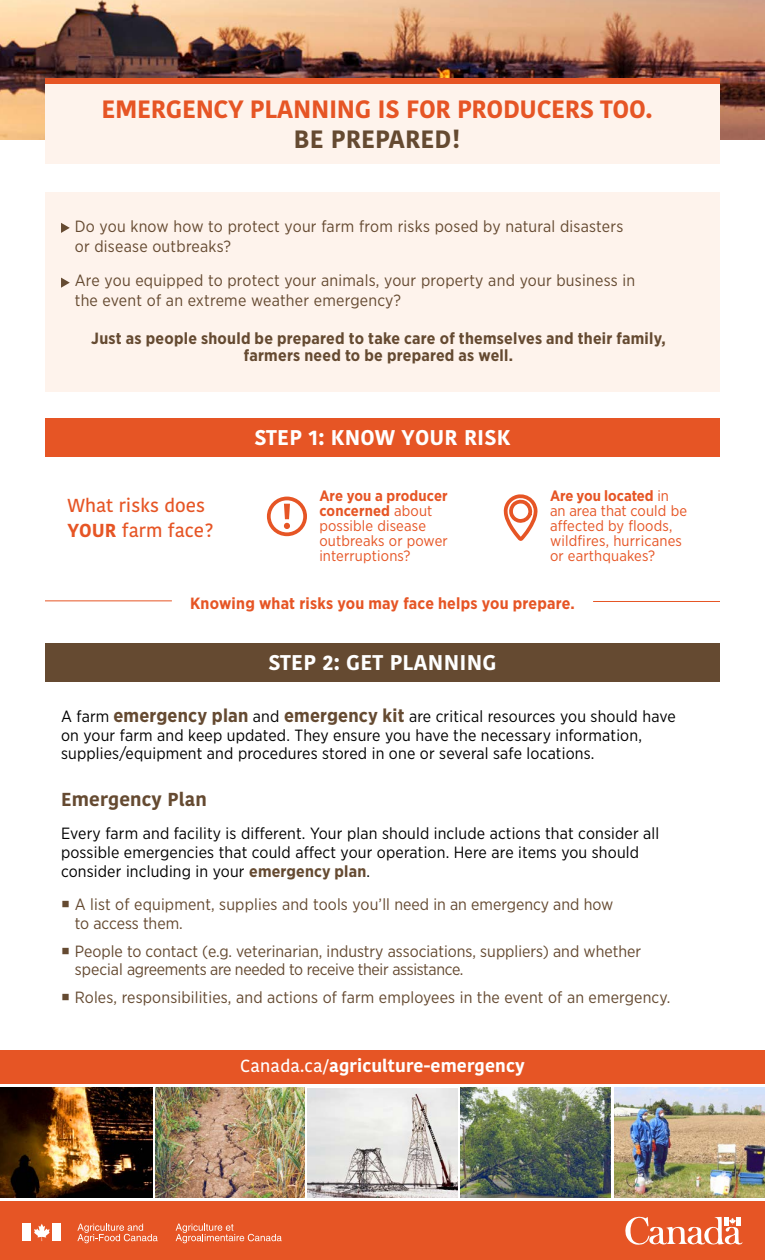
<style>
.page{position:relative;width:765px;height:1260px;background:#fff}
.page>*{position:absolute;margin:0;border:0;box-sizing:border-box;transform-origin:0 0}
.t1{font:700 25px "Kohinoor Bangla";letter-spacing:-.015em;color:#e65525}
.t2{font:700 25px "Kohinoor Bangla";color:#654a31}
.t3{font:700 21.25px "Kohinoor Bangla";letter-spacing:.01em;color:#fff}
.t4{font:500 18.75px/25px "Kohinoor Bangla";color:#e65525}
.t5{font:700 18.75px "Kohinoor Bangla";letter-spacing:.01em;color:#654a31}
.t6{font:700 17.5px "Kohinoor Bangla";letter-spacing:.01em;color:#fff}
.t7{font:16.25px/20px "Gotham Narrow";letter-spacing:.01em;color:#654a31}
.t8{font:16.25px/18.8px "Gotham Narrow";letter-spacing:.01em;color:#000}
.t9{font:700 16.25px/16.9px "Gotham Narrow";letter-spacing:.015em;color:#654a31;text-align:center}
.t10{font:700 16.25px "Gotham Narrow";letter-spacing:.015em;color:#e65525}
.t11{font:15px/15px "Gotham Narrow";letter-spacing:.01em;color:#e65525}
.s1{font-weight:700}
.s2{font-weight:700;font-size:18.75px;color:#654a31}
.s3{font-weight:700;color:#654a31}
.s4{font-weight:500}
</style>
<div class="page">
<img style="left:0;top:0;width:765px;height:140px">
<div style="left:45px;top:82px;width:675px;height:82px;background:#fef3ec"></div>
<div style="left:45px;top:192px;width:675px;height:200px;background:#fef3ec"></div>
<div style="left:45px;top:78px;width:675px;height:6px;background:#e65525"></div>
<svg style="left:61px;top:223px;width:9px;height:10px"></svg>
<svg style="left:61px;top:278px;width:9px;height:10px"></svg>
<div style="left:45px;top:418px;width:675px;height:38px;background:#e65525"></div>
<div style="left:267px;top:497px;width:40px;height:39px;border:4px solid #e65525;border-radius:50%"></div>
<svg style="left:284px;top:504px;width:6px;height:25px"></svg>
<svg style="left:503px;top:495px;width:35px;height:46px"></svg>
<div style="left:45px;top:644px;width:675px;height:38px;background:#654a31"></div>
<hr style="left:45px;top:601px;width:127px;height:1px;background:#e65525">
<hr style="left:593px;top:601px;width:127px;height:1px;background:#e65525">
<div style="left:0;top:1050px;width:765px;height:33px;background:#e65525"></div>
<img style="left:0;top:1087px;width:152px;height:110px">
<img style="left:156px;top:1087px;width:148px;height:110px">
<img style="left:308px;top:1088px;width:149px;height:109px">
<img style="left:461px;top:1087px;width:149px;height:110px">
<img style="left:614px;top:1087px;width:151px;height:110px">
<div style="left:0;top:1202px;width:765px;height:58px;background:#e65525"></div>
<svg style="left:625px;top:1216px;width:118px;height:29px"></svg>
<svg style="left:34px;top:1224px;width:16px;height:17px"></svg>
<div style="left:22px;top:1224px;width:9px;height:17px;background:#fff"></div>
<div style="left:53px;top:1224px;width:8px;height:17px;background:#fff"></div>
<svg style="left:77px;top:1224px;width:81px;height:19px"></svg>
<svg style="left:176px;top:1224px;width:106px;height:19px"></svg>
<h1 class="t1" style="left:102px;top:87px;width:553px">EMERGENCY PLANNING IS FOR PRODUCERS TOO.</h1>
<h1 class="t2" style="left:294px;top:117px;width:168px">BE PREPARED!</h1>
<p class="t7" style="left:75px;top:216px;width:550px">Do you know how to protect your farm from risks posed by natural disasters or disease outbreaks?</p>
<p class="t7" style="left:75px;top:270px;width:562px">Are you equipped to protect your animals, your property and your business in the event of an extreme weather emergency?</p>
<p class="t9" style="left:91px;top:329px;width:576px">Just as people should be prepared to take care of themselves and their family, farmers need to be prepared as well.</p>
<h2 class="t3" style="left:254px;top:418px;width:258px">STEP 1: KNOW YOUR RISK</h2>
<p class="t11" style="left:319px;top:488px;width:130px"><span class="s1">Are you a producer concerned</span> about possible disease outbreaks or power interruptions?</p>
<p class="t11" style="left:550px;top:488px;width:139px"><span class="s1">Are you located</span> in an area that could be affected by floods, wildfires, hurricanes or earthquakes?</p>
<p class="t10" style="left:190px;top:593px;width:386px">Knowing what risks you may face helps you prepare.</p>
<p class="t4" style="left:68px;top:493px;width:148px">What risks does<br><span class="s1">YOUR</span> farm face?</p>
<h2 class="t3" style="left:268px;top:644px;width:230px">STEP 2: GET PLANNING</h2>
<p class="t8" style="left:61px;top:706px;width:616px">A farm <span class="s2">emergency plan</span> and <span class="s2">emergency kit</span> are critical resources you should have on your farm and keep updated. They ensure you have the necessary information, supplies/equipment and procedures stored in one or several safe locations.</p>
<p class="t5" style="left:61px;top:783px;width:147px">Emergency Plan</p>
<p class="t8" style="left:61px;top:824px;width:600px">Every farm and facility is different. Your plan should include actions that consider all possible emergencies that could affect your operation. Here are items you should consider including in your <span class="s3">emergency plan</span>.</p>
<p class="t7" style="left:75px;top:895px;width:540px;line-height:18.8px;text-indent:-14px">○ A list of equipment, supplies and tools you’ll need in an emergency and how to access them.</p>
<p class="t7" style="left:75px;top:941px;width:568px;line-height:18.8px;text-indent:-14px">○ People to contact (e.g. veterinarian, industry associations, suppliers) and whether special agreements are needed to receive their assistance.</p>
<p class="t7" style="left:61px;top:987px;width:611px">○ Roles, responsibilities, and actions of farm employees in the event of an emergency.</p>
<p class="t6" style="left:240px;top:1051px;width:286px"><span class="s4">Canada.ca/</span>agriculture-emergency</p>
</div>
